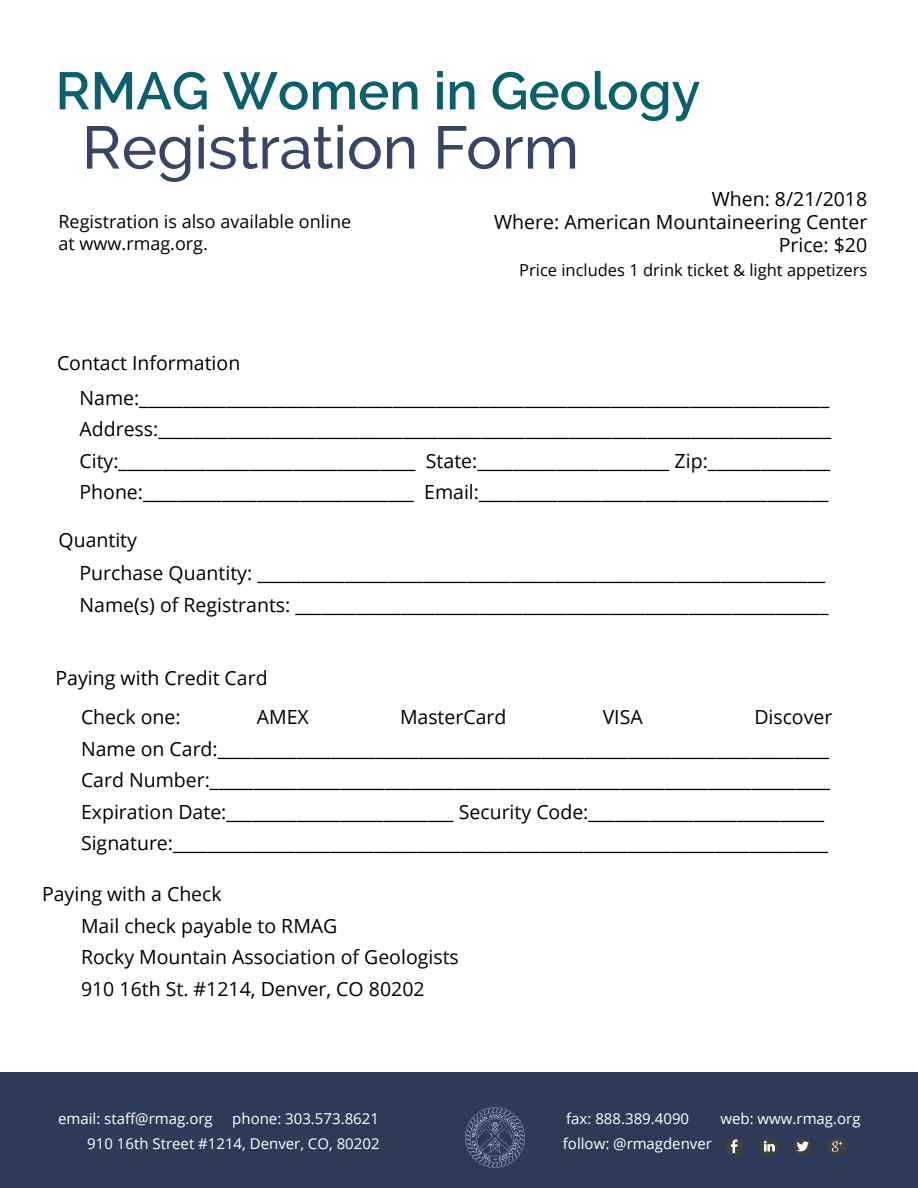
<style>
.page{position:relative;width:918px;height:1188px;background:#fff}
.page>*{position:absolute;margin:0;border:0;box-sizing:border-box;transform-origin:0 0}
.t1{font:500 60px "Raleway";color:#384666}
.t2{font:600 52.5px "Raleway";color:#0c5f6d}
.t3{font:19.5px/31.5px "Open Sans";color:#000}
.t4{font:19.5px/23.4px "Open Sans";color:#000;text-align:right}
.t5{font:18px/21.6px "Open Sans";color:#000}
.t6{font:16.5px "Open Sans";color:#000}
.t7{font:15px "Open Sans";color:#fff}
.s1{font-style:inherit}
</style>
<div class="page">
<div style="left:0;top:1072px;width:918px;height:116px;background:#2d3b59"></div>
<img style="left:466px;top:1108px;width:59px;height:60px">
<div style="left:725px;top:1137px;width:19px;height:18px;background:#404041;border-radius:50%"></div>
<svg style="left:731px;top:1140px;width:6px;height:13px"></svg>
<div style="left:760px;top:1137px;width:18px;height:18px;background:#404041;border-radius:50%"></div>
<svg style="left:764px;top:1141px;width:11px;height:10px"></svg>
<div style="left:793px;top:1137px;width:18px;height:18px;background:#404041;border-radius:50%"></div>
<svg style="left:797px;top:1141px;width:12px;height:10px"></svg>
<div style="left:827px;top:1137px;width:19px;height:18px;background:#404041;border-radius:50%"></div>
<svg style="left:832px;top:1142px;width:10px;height:10px"></svg>
<h2 class="t2" style="left:56px;top:61px;width:646px">RMAG Women in Geology</h2>
<h1 class="t1" style="left:82px;top:113px;width:499px">Registration Form</h1>
<p class="t5" style="left:58px;top:210px;width:294px">Registration is also available online at www.rmag.org.</p>
<p class="t4" style="left:494px;top:186px;width:375px"><span class="s1">When: 8</span>/21<span class="s1">/2018<br>Where:</span> American Mountaineering Center<br><span class="s1">Price: $</span>20</p>
<p class="t6" style="left:519px;top:259px;width:350px">Price includes 1 drink ticket &amp; light appetizers</p>
<p class="t3" style="left:80px;top:346px;width:751px;line-height:34.5px;text-indent:-23px">Contact Information<br>Name:_______________________________________________________________________________</p>
<p class="t3" style="left:80px;top:413px;width:753px;text-align:justify">Address:_____________________________________________________________________________ City:__________________________________ State:______________________ Zip:______________ Phone:_______________________________ Email:________________________________________</p>
<p class="t3" style="left:80px;top:524px;width:750px;line-height:32.2px;text-indent:-21px">Quantity<br>Purchase Quantity: _________________________________________________________________<br>Name(s) of Registrants: _____________________________________________________________</p>
<p class="t3" style="left:81px;top:658px;width:188px;line-height:39.2px;text-indent:-26px">Paying with Credit Card<br>Check one:</p>
<p class="t3" style="left:257px;top:701px;width:54px">AMEX</p>
<p class="t3" style="left:400px;top:701px;width:108px">MasterCard</p>
<p class="t3" style="left:603px;top:701px;width:42px">VISA</p>
<p class="t3" style="left:81px;top:701px;width:753px;text-indent:673px">Discover Name on Card:______________________________________________________________________ Card Number:_______________________________________________________________________ Expiration Date:__________________________ Security Code:___________________________ Signature:___________________________________________________________________________</p>
<p class="t3" style="left:81px;top:878px;width:379px;text-indent:-39px">Paying with a Check<br>Mail check payable to RMAG<br>Rocky Mountain Association of Geologists<br>910 16th St. #1214, Denver, CO 80202</p>
<p class="t7" style="left:58px;top:1108px;width:156px">email: staff@rmag.org</p>
<p class="t7" style="left:232px;top:1108px;width:148px">phone: 303.573.8621</p>
<p class="t7" style="left:566px;top:1108px;width:124px">fax: 888.389.4090</p>
<p class="t7" style="left:720px;top:1108px;width:142px">web: www.rmag.org</p>
<p class="t7" style="left:87px;top:1133px;width:294px">910 16th Street #1214, Denver, CO, 80202</p>
<p class="t7" style="left:563px;top:1133px;width:151px">follow: @rmagdenver</p>
</div>
